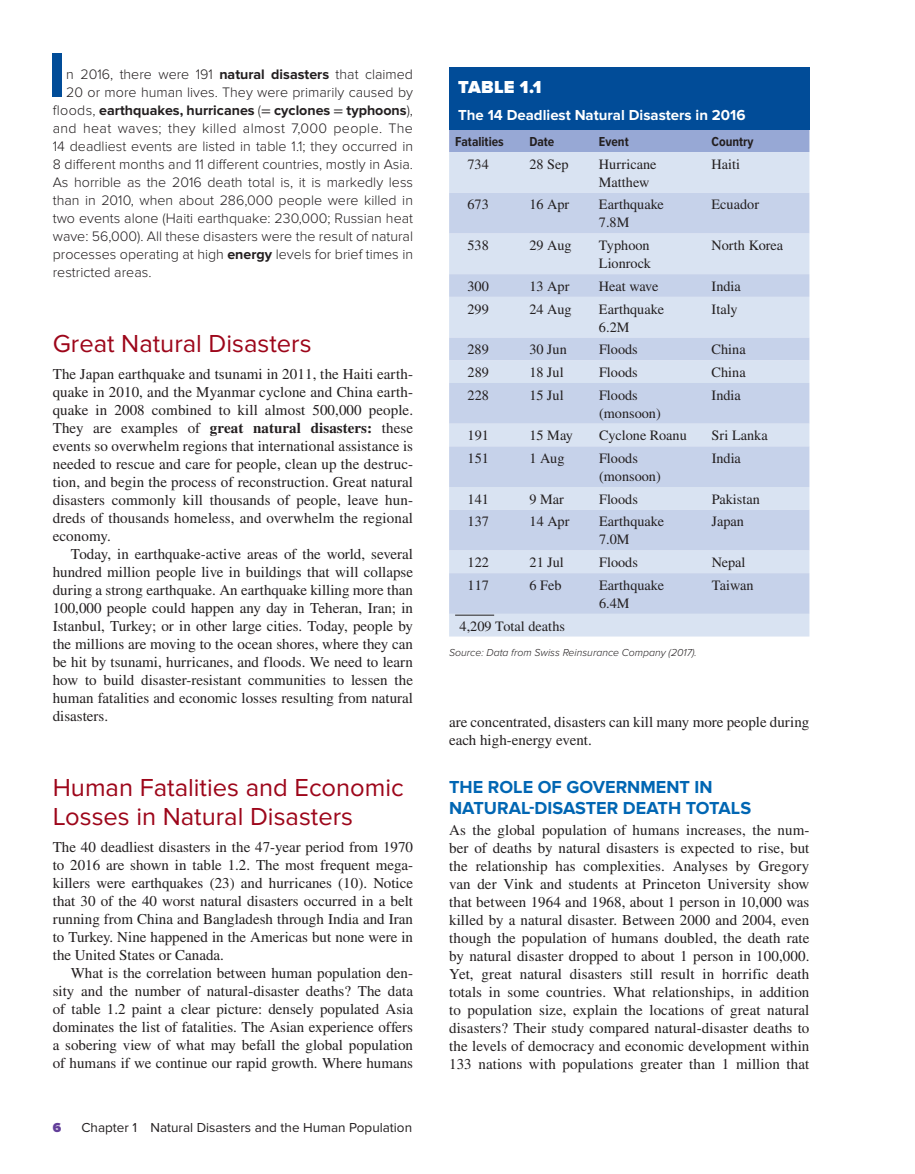
<style>
.page{position:relative;width:915px;height:1174px;background:#fff}
.page>*{position:absolute;margin:0;border:0;box-sizing:border-box;transform-origin:0 0}
.bchop_tx_first{font:700 65.1px "Proxima Nova";color:#014c98}
.bch_ha{font:25.5px/28.5px "Proxima Nova";color:#9d061a}
.bch_hb{font:700 18px/21px "Proxima Nova";color:#0166b3}
.bch_tbnm{font:900 18px "Proxima Nova";letter-spacing:.01em;color:#fff}
.bch_tx_first{font:15px/18px "STIX Math Jax Main";letter-spacing:.005em;color:#231f20;text-align:justify}
.bch_tx{font:15px/18px "STIX Math Jax Main";color:#231f20;text-align:justify}
.bch_tbtt{font:700 15px "Proxima Nova";color:#fff}
.bchop_tx_first-2{font:300 14.25px "Proxima Nova";color:#231f20}
.bch_tbtx{font:14.25px/18px "STIX Math Jax Main";color:#231f20}
.bchop_tx_first-3{font:700 14.25px "Proxima Nova";color:#231f20}
.bchop_tx_first-4{font:300 14.25px "Proxima Nova";letter-spacing:.025em;color:#231f20}
.hr{font:13.5px "Proxima Nova";color:#231f20}
.bch_tbcn{font:700 13.5px "Proxima Nova Cond";color:#231f20}
.hr-2{font:900 13.5px "Proxima Nova";color:#623e99}
.bch_tbso{font:italic 300 10.5px "Proxima Nova";color:#231f20}
.s1{font-weight:700}
.s2{font-weight:300}
.s3{font-family:"STIX Math Jax Main";font-weight:400}
</style>
<div class="page">
<div style="left:449px;top:130px;width:360px;height:22px;background:#97a8d5"></div>
<div style="left:449px;top:152px;width:360px;height:484px;background:#d9e3f2"></div>
<div style="left:449px;top:193px;width:360px;height:40px;background:#c6d2ea"></div>
<svg style="left:449px;top:274px;width:360px;height:340px;background:#ced9ed"></svg>
<hr style="left:455px;top:615px;width:39px;height:1px;background:#231f20">
<div style="left:449px;top:68px;width:360px;height:62px;background:#014c98"></div>
<p class="bchop_tx_first" style="left:48px;top:38px;width:19px">I</p>
<p class="bchop_tx_first-2" style="left:66px;top:66px;width:348px">n 2016, there were 191 <span class="s1">natural disasters</span> that claimed</p>
<p class="bchop_tx_first-2" style="left:66px;top:84px;width:348px">20 or more human lives. They were primarily caused by</p>
<p class="bchop_tx_first-3" style="left:53px;top:102px;width:361px"><span class="s2">floods,</span> earthquakes, hurricanes <span class="s2">(</span><span class="s3">=</span> cyclones <span class="s3">=</span> typhoons<span class="s2">),</span></p>
<p class="bchop_tx_first-4" style="left:53px;top:120px;width:361px">and heat waves; they killed almost 7,000 people. The</p>
<p class="bchop_tx_first-2" style="left:53px;top:138px;width:362px">14 deadliest events are listed in table 1.1; they occurred in</p>
<p class="bchop_tx_first-2" style="left:53px;top:156px;width:361px">8 different months and 11 different countries, mostly in Asia.</p>
<p class="bchop_tx_first-2" style="left:53px;top:174px;width:362px">As horrible as the 2016 death total is, it is markedly less</p>
<p class="bchop_tx_first-2" style="left:53px;top:192px;width:361px">than in 2010, when about 286,000 people were killed in</p>
<p class="bchop_tx_first-2" style="left:53px;top:210px;width:362px">two events alone (Haiti earthquake: 230,000; Russian heat</p>
<p class="bchop_tx_first-2" style="left:53px;top:228px;width:361px">wave: 56,000). All these disasters were the result of natural</p>
<p class="bchop_tx_first-2" style="left:53px;top:246px;width:362px">processes operating at high <span class="s1">energy</span> levels for brief times in</p>
<p class="bchop_tx_first-2" style="left:53px;top:264px;width:100px">restricted areas.</p>
<p class="bch_ha" style="left:53px;top:330px;width:260px">Great Natural Disasters</p>
<p class="bch_tx_first" style="left:53px;top:366px;width:362px">The Japan earthquake and tsunami in 2011, the Haiti earth&shy;quake in 2010, and the Myanmar cyclone and China earth&shy;quake in 2008 combined to kill almost 500,000 people.<br>They are examples of <span class="s1">great natural disasters:</span> these events so overwhelm regions that international assistance is needed to rescue and care for people, clean up the destruc&shy;tion, and begin the process of reconstruction. Great natural disasters commonly kill thousands of people, leave hun&shy;dreds of thousands homeless, and overwhelm the regional economy.</p>
<p class="bch_tx" style="left:53px;top:546px;width:362px;text-indent:18px">Today, in earthquake-active areas of the world, several hundred million people live in buildings that will collapse during a strong earthquake. An earthquake killing more than 100,000 people could happen any day in Teheran, Iran; in Istanbul, Turkey; or in other large cities. Today, people by the millions are moving to the ocean shores, where they can be hit by tsunami, hurricanes, and floods. We need to learn how to build disaster-resistant communities to lessen the human fatalities and economic losses resulting from natural disasters.</p>
<p class="bch_ha" style="left:53px;top:774px;width:352px">Human Fatalities and Economic<br>Losses in Natural Disasters</p>
<p class="bch_tx_first" style="left:53px;top:838px;width:362px">The 40 deadliest disasters in the 47-year period from 1970 to 2016 are shown in table 1.2. The most frequent mega&shy;killers were earthquakes (23) and hurricanes (10). Notice that 30 of the 40 worst natural disasters occurred in a belt running from China and Bangladesh through India and Iran to Turkey. Nine happened in the Americas but none were in the United States or Canada.</p>
<p class="bch_tx" style="left:53px;top:964px;width:362px;text-indent:18px">What is the correlation between human population den&shy;sity and the number of natural-disaster deaths? The data of table 1.2 paint a clear picture: densely populated Asia dominates the list of fatalities. The Asian experience offers a sobering view of what may befall the global population of humans if we continue our rapid growth. Where humans</p>
<p class="hr-2" style="left:53px;top:1119px;width:10px">6</p>
<p class="hr" style="left:81px;top:1119px;width:332px">Chapter 1 Natural Disasters and the Human Population</p>
<p class="bch_tbnm" style="left:458px;top:76px;width:85px">TABLE 1.1</p>
<p class="bch_tbtt" style="left:458px;top:106px;width:289px">The 14 Deadliest Natural Disasters in 2016</p>
<p class="bch_tbcn" style="left:455px;top:134px;width:50px">Fatalities</p>
<p class="bch_tbcn" style="left:529px;top:134px;width:27px">Date</p>
<p class="bch_tbcn" style="left:598px;top:134px;width:31px">Event</p>
<p class="bch_tbcn" style="left:711px;top:134px;width:44px">Country</p>
<p class="bch_tbtx" style="left:467px;top:156px;width:23px">734</p>
<p class="bch_tbtx" style="left:529px;top:156px;width:41px">28 Sep</p>
<p class="bch_tbtx" style="left:598px;top:156px;width:59px">Hurricane<br>Matthew</p>
<p class="bch_tbtx" style="left:711px;top:156px;width:30px">Haiti</p>
<p class="bch_tbtx" style="left:467px;top:196px;width:23px">673</p>
<p class="bch_tbtx" style="left:529px;top:196px;width:41px">16 Apr</p>
<p class="bch_tbtx" style="left:598px;top:196px;width:66px">Earthquake<br>7.8M</p>
<p class="bch_tbtx" style="left:711px;top:196px;width:49px">Ecuador</p>
<p class="bch_tbtx" style="left:467px;top:237px;width:23px">538</p>
<p class="bch_tbtx" style="left:529px;top:237px;width:44px">29 Aug</p>
<p class="bch_tbtx" style="left:598px;top:237px;width:53px">Typhoon<br>Lionrock</p>
<p class="bch_tbtx" style="left:711px;top:237px;width:73px">North Korea</p>
<p class="bch_tbtx" style="left:467px;top:278px;width:23px">300</p>
<p class="bch_tbtx" style="left:529px;top:278px;width:41px">13 Apr</p>
<p class="bch_tbtx" style="left:598px;top:278px;width:61px">Heat wave</p>
<p class="bch_tbtx" style="left:711px;top:278px;width:31px">India</p>
<p class="bch_tbtx" style="left:467px;top:300px;width:23px">299</p>
<p class="bch_tbtx" style="left:529px;top:300px;width:44px">24 Aug</p>
<p class="bch_tbtx" style="left:598px;top:300px;width:66px">Earthquake<br>6.2M</p>
<p class="bch_tbtx" style="left:711px;top:300px;width:27px">Italy</p>
<p class="bch_tbtx" style="left:467px;top:341px;width:23px">289</p>
<p class="bch_tbtx" style="left:529px;top:341px;width:39px">30 Jun</p>
<p class="bch_tbtx" style="left:598px;top:341px;width:40px">Floods</p>
<p class="bch_tbtx" style="left:711px;top:341px;width:36px">China</p>
<p class="bch_tbtx" style="left:467px;top:364px;width:23px">289</p>
<p class="bch_tbtx" style="left:529px;top:364px;width:36px">18 Jul</p>
<p class="bch_tbtx" style="left:598px;top:364px;width:40px">Floods</p>
<p class="bch_tbtx" style="left:711px;top:364px;width:36px">China</p>
<p class="bch_tbtx" style="left:467px;top:387px;width:23px">228</p>
<p class="bch_tbtx" style="left:529px;top:387px;width:36px">15 Jul</p>
<p class="bch_tbtx" style="left:599px;top:387px;width:63px">Floods (monsoon)</p>
<p class="bch_tbtx" style="left:711px;top:387px;width:31px">India</p>
<p class="bch_tbtx" style="left:467px;top:427px;width:23px">191</p>
<p class="bch_tbtx" style="left:529px;top:427px;width:45px">15 May</p>
<p class="bch_tbtx" style="left:599px;top:427px;width:89px">Cyclone Roanu</p>
<p class="bch_tbtx" style="left:711px;top:427px;width:58px">Sri Lanka</p>
<p class="bch_tbtx" style="left:467px;top:450px;width:23px">151</p>
<p class="bch_tbtx" style="left:529px;top:450px;width:37px">1 Aug</p>
<p class="bch_tbtx" style="left:599px;top:450px;width:63px">Floods (monsoon)</p>
<p class="bch_tbtx" style="left:711px;top:450px;width:31px">India</p>
<p class="bch_tbtx" style="left:467px;top:491px;width:23px">141</p>
<p class="bch_tbtx" style="left:529px;top:491px;width:36px">9 Mar</p>
<p class="bch_tbtx" style="left:599px;top:491px;width:40px">Floods</p>
<p class="bch_tbtx" style="left:711px;top:491px;width:50px">Pakistan</p>
<p class="bch_tbtx" style="left:467px;top:513px;width:23px">137</p>
<p class="bch_tbtx" style="left:529px;top:513px;width:41px">14 Apr</p>
<p class="bch_tbtx" style="left:599px;top:513px;width:66px">Earthquake<br>7.0M</p>
<p class="bch_tbtx" style="left:711px;top:513px;width:34px">Japan</p>
<p class="bch_tbtx" style="left:467px;top:554px;width:23px">122</p>
<p class="bch_tbtx" style="left:529px;top:554px;width:36px">21 Jul</p>
<p class="bch_tbtx" style="left:599px;top:554px;width:40px">Floods</p>
<p class="bch_tbtx" style="left:711px;top:554px;width:35px">Nepal</p>
<p class="bch_tbtx" style="left:467px;top:577px;width:23px">117</p>
<p class="bch_tbtx" style="left:529px;top:577px;width:34px">6 Feb</p>
<p class="bch_tbtx" style="left:599px;top:577px;width:66px">Earthquake<br>6.4M</p>
<p class="bch_tbtx" style="left:711px;top:577px;width:43px">Taiwan</p>
<p class="bch_tbtx" style="left:459px;top:617px;width:107px">4,209 Total deaths</p>
<p class="bch_tbso" style="left:449px;top:646px;width:249px">Source: Data from Swiss Reinsurance Company (2017).</p>
<p class="bch_tx" style="left:449px;top:714px;width:362px">are concentrated, disasters can kill many more people during each high-energy event.</p>
<p class="bch_hb" style="left:449px;top:777px;width:303px">THE ROLE OF GOVERNMENT IN<br>NATURAL-DISASTER DEATH TOTALS</p>
<p class="bch_tx_first" style="left:449px;top:822px;width:362px">As the global population of humans increases, the num&shy;ber of deaths by natural disasters is expected to rise, but the relationship has complexities. Analyses by Gregory van der Vink and students at Princeton University show that between 1964 and 1968, about 1 person in 10,000 was killed by a natural disaster. Between 2000 and 2004, even though the population of humans doubled, the death rate by natural disaster dropped to about 1 person in 100,000.<br>Yet, great natural disasters still result in horrific death totals in some countries. What relationships, in addition to population size, explain the locations of great natural disasters? Their study compared natural-disaster deaths to the levels of democracy and economic development within 133 nations with populations greater than 1 million that</p>
</div>
